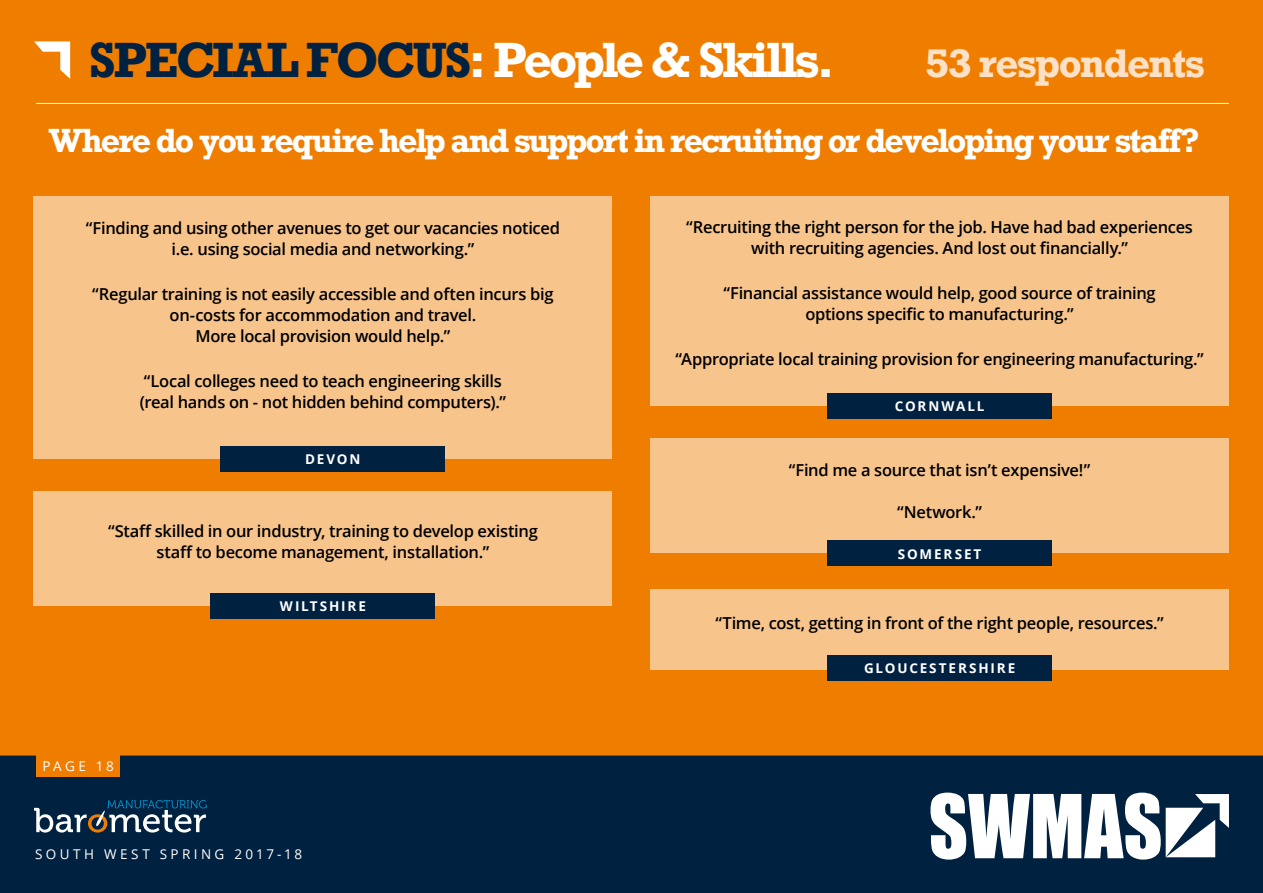
<style>
.page{position:relative;width:1263px;height:893px;background:#fff}
.page>*{position:absolute;margin:0;border:0;box-sizing:border-box;transform-origin:0 0}
.t1{font:700 46.5px "Rockwell";letter-spacing:-.05em;color:#fff}
.t2{font:700 37.5px "Rockwell";letter-spacing:-.045em;color:#fde1c6}
.t3{font:700 31.5px "Rockwell";letter-spacing:-.065em;color:#fff}
.t4{font:600 16.5px/21px "Open Sans";letter-spacing:-.02em;color:#000;text-align:center}
.t5{font:700 13.5px "Open Sans";letter-spacing:.135em;color:#fff}
.t6{font:13.5px "Open Sans";letter-spacing:.25em;color:#fff}
.s1{color:#002140}
</style>
<div class="page">
<div style="left:0;top:754px;width:1263px;height:139px;background:#002140"></div>
<div style="left:36px;top:755px;width:84px;height:22px;background:#ef7d00"></div>
<svg style="left:34px;top:800px;width:173px;height:32px"></svg>
<svg style="left:930px;top:793px;width:299px;height:67px"></svg>
<div style="left:0;top:0;width:1263px;height:754px;background:#ef7d00"></div>
<hr style="left:36px;top:103px;width:1193px;height:1px;background:#fff">
<div style="left:34px;top:197px;width:578px;height:262px;background:#f7c48c"></div>
<div style="left:650px;top:197px;width:579px;height:209px;background:#f7c48c"></div>
<div style="left:34px;top:492px;width:578px;height:114px;background:#f7c48c"></div>
<div style="left:650px;top:438px;width:579px;height:115px;background:#f7c48c"></div>
<div style="left:650px;top:589px;width:579px;height:81px;background:#f7c48c"></div>
<div style="left:220px;top:446px;width:225px;height:26px;background:#002140"></div>
<div style="left:211px;top:593px;width:224px;height:26px;background:#002140"></div>
<div style="left:827px;top:393px;width:225px;height:26px;background:#002140"></div>
<div style="left:827px;top:541px;width:225px;height:25px;background:#002140"></div>
<div style="left:827px;top:655px;width:225px;height:25px;background:#002140"></div>
<svg style="left:34px;top:41px;width:36px;height:38px"></svg>
<h1 class="t1" style="left:89px;top:30px;width:747px"><span class="s1">SPECIAL FOCUS</span>: People &amp; Skills.</h1>
<h2 class="t2" style="left:925px;top:39px;width:281px">53 respondents</h2>
<h3 class="t3" style="left:49px;top:120px;width:1152px">Where do you require help and support in recruiting or developing your staff?</h3>
<p class="t4" style="left:86px;top:217px;width:476px">“Finding and using other avenues to get our vacancies noticed i.e. using social media and networking.”</p>
<p class="t4" style="left:92px;top:283px;width:463px">“Regular training is not easily accessible and often incurs big on-costs for accommodation and travel.<br>More local provision would help.”</p>
<p class="t4" style="left:140px;top:370px;width:367px;text-align:left">“Local colleges need to teach engineering skills (real hands on - not hidden behind computers).”</p>
<p class="t5" style="left:305px;top:450px;width:57px">DEVON</p>
<p class="t4" style="left:108px;top:520px;width:431px">“Staff skilled in our industry, training to develop existing staff to become management, installation.”</p>
<p class="t6" style="left:42px;top:757px;width:73px">PAGE 18</p>
<p class="t5" style="left:280px;top:597px;width:87px">WILTSHIRE</p>
<p class="t6" style="left:35px;top:845px;width:269px">SOUTH WEST SPRING 2017-18</p>
<p class="t4" style="left:686px;top:216px;width:508px">“Recruiting the right person for the job. Have had bad experiences with recruiting agencies. And lost out financially.”</p>
<p class="t4" style="left:723px;top:282px;width:434px">“Financial assistance would help, good source of training options specific to manufacturing.”</p>
<p class="t4" style="left:675px;top:348px;width:530px">“Appropriate local training provision for engineering manufacturing.”</p>
<p class="t5" style="left:895px;top:397px;width:91px">CORNWALL</p>
<p class="t4" style="left:789px;top:459px;width:303px">“Find me a source that isn’t expensive!”</p>
<p class="t4" style="left:897px;top:501px;width:87px">“Network.”</p>
<p class="t5" style="left:898px;top:544px;width:85px">SOMERSET</p>
<p class="t4" style="left:715px;top:612px;width:450px">“Time, cost, getting in front of the right people, resources.”</p>
<p class="t5" style="left:864px;top:658px;width:153px">GLOUCESTERSHIRE</p>
</div>
